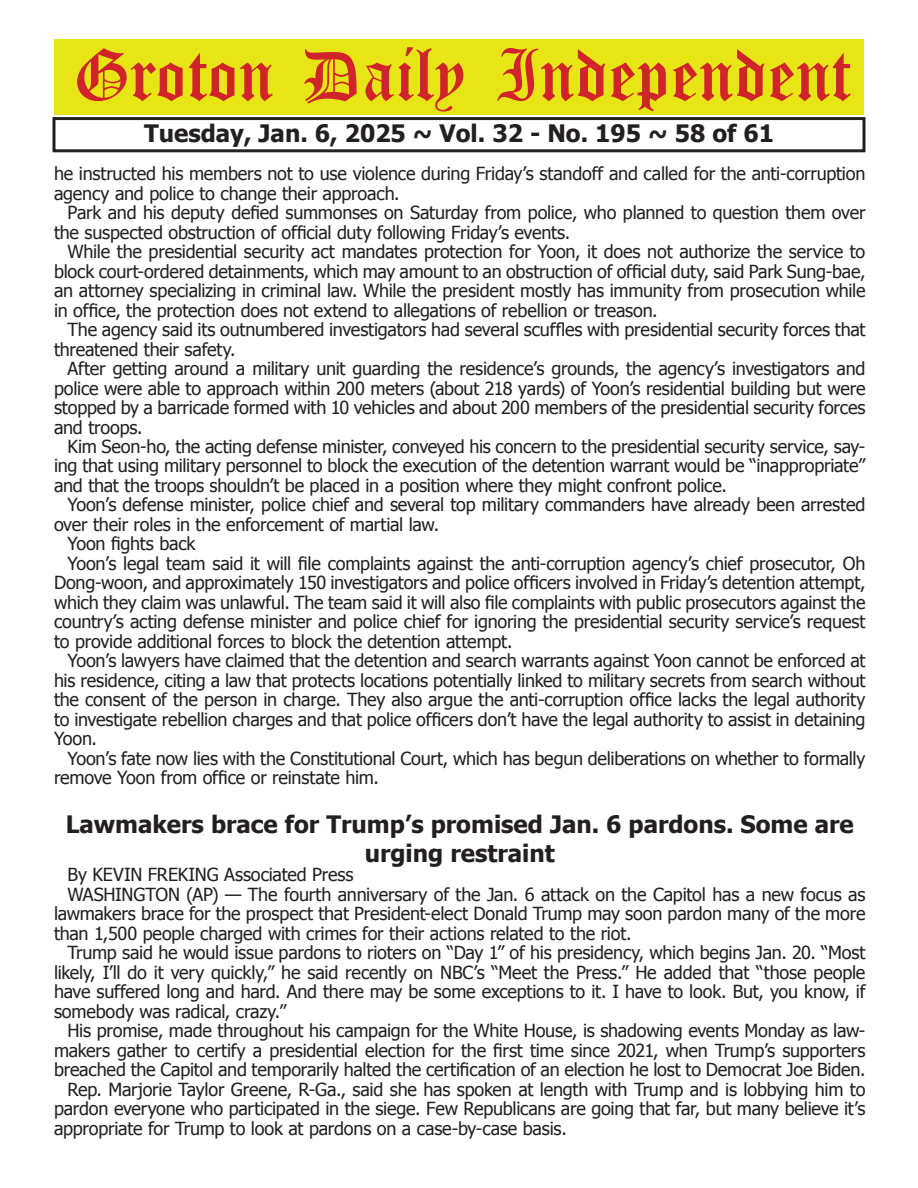
<style>
.page{position:relative;width:918px;height:1188px;background:#fff}
.page>*{position:absolute;margin:0;border:0;box-sizing:border-box;transform-origin:0 0}
.t1{font:54px "Old English Five";color:#d1232a}
.t2{font:700 24px/28.8px "Tahoma";color:#231f20;text-align:center}
.t3{font:18px/19.5px "Tahoma";letter-spacing:-.01em;color:#231f20}
</style>
<div class="page">
<div style="left:52px;top:117px;width:814px;height:35px;border:3px solid #231f20"></div>
<div style="left:54px;top:40px;width:810px;height:75px;background:#e7e515"></div>
<h1 class="t1" style="left:73px;top:50px;width:779px">Groton Daily Independent</h1>
<h2 class="t2" style="left:144px;top:117px;width:631px">Tuesday, Jan. 6, 2025 ~ Vol. 32 - No. 195 ~ 58 of 61</h2>
<p class="t3" style="left:54px;top:163px;width:813px">he instructed his members not to use violence during Friday’s standoff and called for the anti-corruption agency and police to change their approach.</p>
<p class="t3" style="left:54px;top:202px;width:813px;text-indent:14px">Park and his deputy defied summonses on Saturday from police, who planned to question them over the suspected obstruction of official duty following Friday’s events.</p>
<p class="t3" style="left:54px;top:241px;width:813px;text-align:justify;text-indent:14px">While the presidential security act mandates protection for Yoon, it does not authorize the service to block court-ordered detainments, which may amount to an obstruction of official duty, said Park Sung-bae, an attorney specializing in criminal law. While the president mostly has immunity from prosecution while in office, the protection does not extend to allegations of rebellion or treason.</p>
<p class="t3" style="left:54px;top:319px;width:813px;text-indent:14px">The agency said its outnumbered investigators had several scuffles with presidential security forces that threatened their safety.</p>
<p class="t3" style="left:54px;top:358px;width:813px;text-align:justify;text-indent:14px">After getting around a military unit guarding the residence’s grounds, the agency’s investigators and police were able to approach within 200 meters (about 218 yards) of Yoon’s residential building but were stopped by a barricade formed with 10 vehicles and about 200 members of the presidential security forces and troops.</p>
<p class="t3" style="left:54px;top:436px;width:813px;text-align:justify;text-indent:14px">Kim Seon-ho, the acting defense minister, conveyed his concern to the presidential security service, say&shy;ing that using military personnel to block the execution of the detention warrant would be “inappropriate” and that the troops shouldn’t be placed in a position where they might confront police.</p>
<p class="t3" style="left:68px;top:494px;width:799px">Yoon’s defense minister, police chief and several top military commanders have already been arrested</p>
<p class="t3" style="left:54px;top:514px;width:387px">over their roles in the enforcement of martial law.</p>
<p class="t3" style="left:68px;top:533px;width:130px">Yoon fights back</p>
<p class="t3" style="left:68px;top:553px;width:799px">Yoon’s legal team said it will file complaints against the anti-corruption agency’s chief prosecutor, Oh</p>
<p class="t3" style="left:54px;top:572px;width:813px">Dong-woon, and approximately 150 investigators and police officers involved in Friday’s detention attempt,</p>
<p class="t3" style="left:54px;top:592px;width:813px">which they claim was unlawful. The team said it will also file complaints with public prosecutors against the</p>
<p class="t3" style="left:54px;top:611px;width:813px">country’s acting defense minister and police chief for ignoring the presidential security service’s request</p>
<p class="t3" style="left:54px;top:631px;width:460px">to provide additional forces to block the detention attempt.</p>
<p class="t3" style="left:68px;top:650px;width:799px">Yoon’s lawyers have claimed that the detention and search warrants against Yoon cannot be enforced at</p>
<p class="t3" style="left:54px;top:670px;width:813px">his residence, citing a law that protects locations potentially linked to military secrets from search without</p>
<p class="t3" style="left:54px;top:689px;width:813px">the consent of the person in charge. They also argue the anti-corruption office lacks the legal authority</p>
<p class="t3" style="left:54px;top:709px;width:813px">to investigate rebellion charges and that police officers don’t have the legal authority to assist in detaining</p>
<p class="t3" style="left:54px;top:728px;width:45px">Yoon.</p>
<p class="t3" style="left:68px;top:748px;width:800px">Yoon’s fate now lies with the Constitutional Court, which has begun deliberations on whether to formally</p>
<p class="t3" style="left:54px;top:767px;width:326px">remove Yoon from office or reinstate him.</p>
<h2 class="t2" style="left:66px;top:808px;width:790px">Lawmakers brace for Trump’s promised Jan. 6 pardons. Some are urging restraint</h2>
<p class="t3" style="left:68px;top:864px;width:288px">By KEVIN FREKING Associated Press</p>
<p class="t3" style="left:68px;top:884px;width:800px">WASHINGTON (AP) — The fourth anniversary of the Jan. 6 attack on the Capitol has a new focus as</p>
<p class="t3" style="left:54px;top:903px;width:813px">lawmakers brace for the prospect that President-elect Donald Trump may soon pardon many of the more</p>
<p class="t3" style="left:54px;top:923px;width:579px">than 1,500 people charged with crimes for their actions related to the riot.</p>
<p class="t3" style="left:68px;top:942px;width:800px">Trump said he would issue pardons to rioters on “Day 1” of his presidency, which begins Jan. 20. “Most</p>
<p class="t3" style="left:54px;top:962px;width:813px">likely, I’ll do it very quickly,” he said recently on NBC’s “Meet the Press.” He added that “those people</p>
<p class="t3" style="left:54px;top:981px;width:813px">have suffered long and hard. And there may be some exceptions to it. I have to look. But, you know, if</p>
<p class="t3" style="left:54px;top:1001px;width:234px">somebody was radical, crazy.”</p>
<p class="t3" style="left:68px;top:1020px;width:799px">His promise, made throughout his campaign for the White House, is shadowing events Monday as law-</p>
<p class="t3" style="left:54px;top:1040px;width:813px">makers gather to certify a presidential election for the first time since 2021, when Trump’s supporters</p>
<p class="t3" style="left:54px;top:1059px;width:813px">breached the Capitol and temporarily halted the certification of an election he lost to Democrat Joe Biden.</p>
<p class="t3" style="left:68px;top:1079px;width:800px">Rep. Marjorie Taylor Greene, R-Ga., said she has spoken at length with Trump and is lobbying him to</p>
<p class="t3" style="left:54px;top:1098px;width:813px">pardon everyone who participated in the siege. Few Republicans are going that far, but many believe it’s</p>
<p class="t3" style="left:54px;top:1117px;width:514px">appropriate for Trump to look at pardons on a case-by-case basis.</p>
</div>
